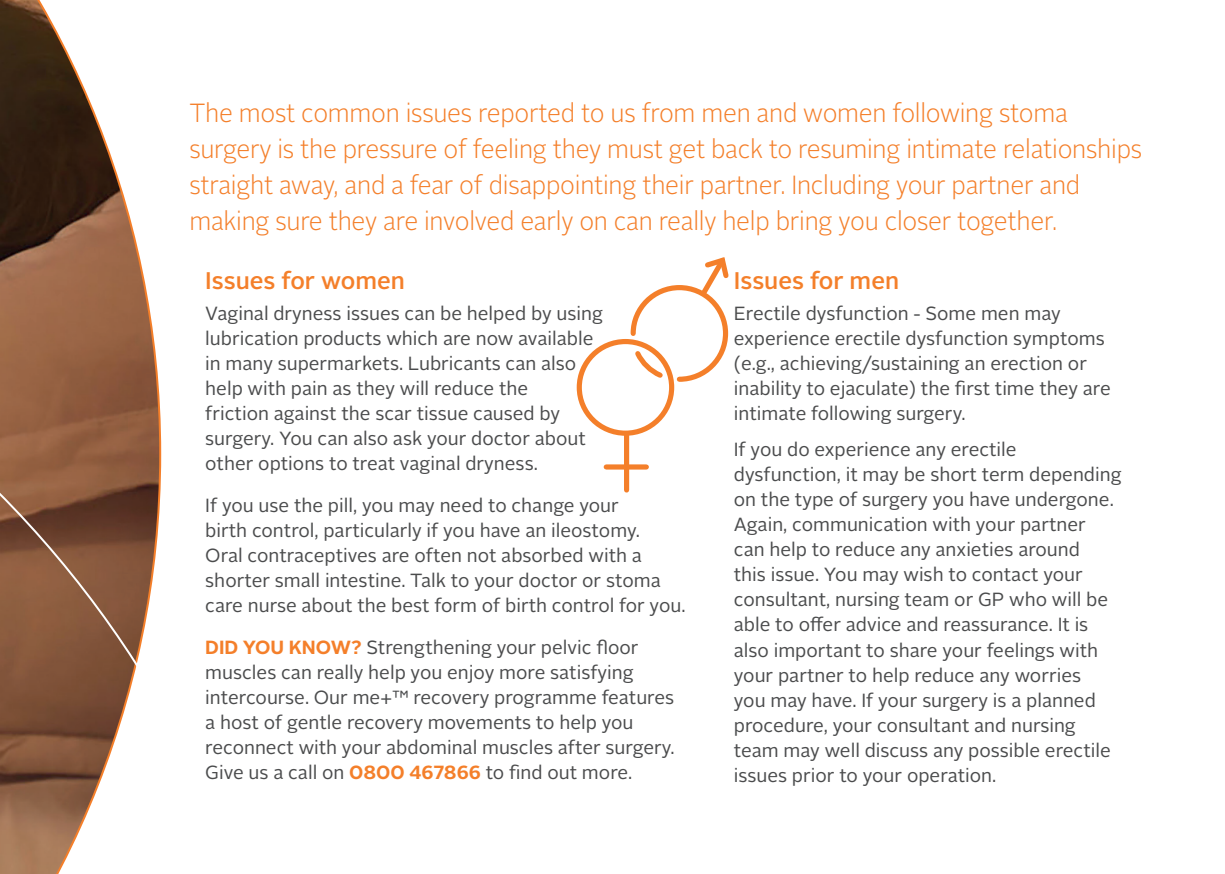
<style>
.page{position:relative;width:1225px;height:874px;background:#fff}
.page>*{position:absolute;margin:0;border:0;box-sizing:border-box;transform-origin:0 0}
.t1{font:300 26.2px/36px "Alright Sans LP Bay";letter-spacing:-.01em;color:#f47f2a;scale:.95 1}
.t2{font:500 24px "Alright Sans LP Bay";color:#f47f2a}
.t3{font:19px/25px "Alright Sans LP Bay";color:#4b4c4d}
.s1{font-weight:700;color:#f47f2a}
</style>
<div class="page">
<svg style="left:0;top:0;width:121px;height:185px"></svg>
<svg style="left:0;top:185px;width:162px;height:688px;background:#926951"></svg>
<div style="left:577px;top:339px;width:97px;height:96px;border:5px solid #f47f2a;border-radius:50%"></div>
<div style="left:624px;top:433px;width:5px;height:57px;background:#f47f2a"></div>
<div style="left:606px;top:464px;width:40px;height:5px;background:#f47f2a"></div>
<svg style="left:628px;top:257px;width:101px;height:127px"></svg>
<p class="t1" style="left:189px;top:95px;width:1004px">The most common issues reported to us from men and women following stoma surgery is the pressure of feeling they must get back to resuming intimate relationships straight away, and a fear of disappointing their partner. Including your partner and making sure they are involved early on can really help bring you closer together.</p>
<p class="t2" style="left:205px;top:264px;width:201px">Issues for women</p>
<p class="t3" style="left:205px;top:301px;width:399px">Vaginal dryness issues can be helped by using lubrication products which are now available in many supermarkets. Lubricants can also help with pain as they will reduce the<br>friction against the scar tissue caused by surgery. You can also ask your doctor about other options to treat vaginal dryness.</p>
<p class="t3" style="left:205px;top:493px;width:482px">If you use the pill, you may need to change your<br>birth control, particularly if you have an ileostomy.<br>Oral contraceptives are often not absorbed with a shorter small intestine. Talk to your doctor or stoma care nurse about the best form of birth control for you.</p>
<p class="t3" style="left:205px;top:635px;width:471px"><span class="s1">DID YOU KNOW?</span> Strengthening your pelvic floor muscles can really help you enjoy more satisfying intercourse. Our me+™ recovery programme features a host of gentle recovery movements to help you reconnect with your abdominal muscles after surgery.<br>Give us a call on <span class="s1">0800 467866</span> to find out more.</p>
<p class="t2" style="left:734px;top:264px;width:167px">Issues for men</p>
<p class="t3" style="left:734px;top:301px;width:378px">Erectile dysfunction - Some men may experience erectile dysfunction symptoms (e.g., achieving/sustaining an erection or inability to ejaculate) the first time they are intimate following surgery.</p>
<p class="t3" style="left:734px;top:437px;width:389px">If you do experience any erectile dysfunction, it may be short term depending on the type of surgery you have undergone.<br>Again, communication with your partner<br>can help to reduce any anxieties around<br>this issue. You may wish to contact your consultant, nursing team or GP who will be able to offer advice and reassurance. It is also important to share your feelings with your partner to help reduce any worries<br>you may have. If your surgery is a planned procedure, your consultant and nursing team may well discuss any possible erectile issues prior to your operation.</p>
</div>
